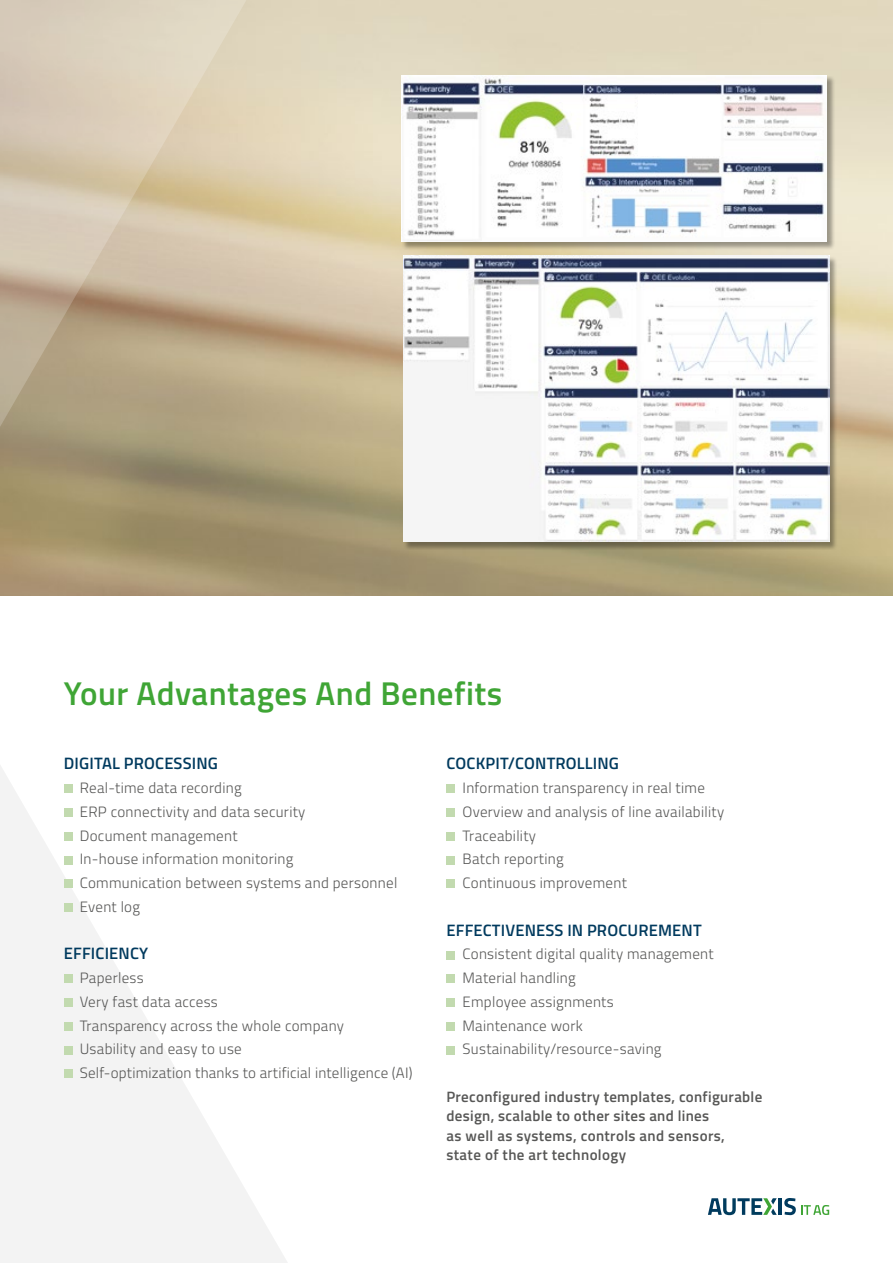
<style>
.page{position:relative;width:893px;height:1263px;background:#fff}
.page>*{position:absolute;margin:0;border:0;box-sizing:border-box;transform-origin:0 0}
.t1{font:600 33px "Titillium";letter-spacing:.015em;color:#3fa535}
.t2{font:600 16.5px "Titillium";letter-spacing:.01em;color:#003a5e}
.t3{font:300 15px/23.7px "Titillium";letter-spacing:.02em;color:#575756}
.t4{font:600 15px/19.5px "Titillium";letter-spacing:.02em;color:#575756}
</style>
<div class="page">
<img style="left:0;top:0;width:893px;height:595px">
<svg style="left:0;top:0;width:265px;height:430px"></svg>
<svg style="left:0;top:766px;width:287px;height:497px;fill:#f4f4f4"></svg>
<hr style="left:779px;top:1198px;width:3px;height:17px;background:#003a5e">
<svg style="left:784px;top:1198px;width:45px;height:17px"></svg>
<svg style="left:708px;top:1198px;width:69px;height:17px"></svg>
<div style="left:401px;top:76px;width:434px;height:175px;background:#000;opacity:.35"></div>
<img style="left:401px;top:75px;width:426px;height:167px">
<div style="left:404px;top:257px;width:434px;height:293px;background:#000;opacity:.35"></div>
<img style="left:404px;top:256px;width:425px;height:286px">
<div style="left:578px;top:411px;width:43px;height:6px;background:#fff"></div>
<div style="left:672px;top:411px;width:42px;height:6px;background:#fff"></div>
<div style="left:767px;top:411px;width:43px;height:6px;background:#fff"></div>
<div style="left:578px;top:488px;width:52px;height:6px;background:#fff"></div>
<div style="left:674px;top:488px;width:52px;height:6px;background:#fff"></div>
<div style="left:767px;top:488px;width:52px;height:6px;background:#fff"></div>
<div style="left:638px;top:96px;width:81px;height:60px;background:#fff"></div>
<div style="left:64px;top:784px;width:8px;height:9px;background:#c2daaf"></div>
<div style="left:64px;top:808px;width:8px;height:9px;background:#c2daaf"></div>
<div style="left:64px;top:832px;width:8px;height:8px;background:#c2daaf"></div>
<div style="left:64px;top:856px;width:8px;height:8px;background:#c2daaf"></div>
<div style="left:64px;top:879px;width:8px;height:9px;background:#c2daaf"></div>
<div style="left:64px;top:903px;width:8px;height:9px;background:#c2daaf"></div>
<div style="left:64px;top:974px;width:8px;height:9px;background:#c2daaf"></div>
<div style="left:64px;top:998px;width:8px;height:9px;background:#c2daaf"></div>
<div style="left:64px;top:1022px;width:8px;height:8px;background:#c2daaf"></div>
<div style="left:64px;top:1046px;width:8px;height:8px;background:#c2daaf"></div>
<div style="left:64px;top:1069px;width:8px;height:9px;background:#c2daaf"></div>
<div style="left:446px;top:784px;width:9px;height:9px;background:#c2daaf"></div>
<div style="left:446px;top:808px;width:9px;height:9px;background:#c2daaf"></div>
<div style="left:446px;top:832px;width:9px;height:8px;background:#c2daaf"></div>
<div style="left:446px;top:856px;width:9px;height:8px;background:#c2daaf"></div>
<div style="left:446px;top:879px;width:9px;height:9px;background:#c2daaf"></div>
<div style="left:446px;top:951px;width:9px;height:8px;background:#c2daaf"></div>
<div style="left:446px;top:974px;width:9px;height:9px;background:#c2daaf"></div>
<div style="left:446px;top:998px;width:9px;height:9px;background:#c2daaf"></div>
<div style="left:446px;top:1022px;width:9px;height:8px;background:#c2daaf"></div>
<div style="left:446px;top:1046px;width:9px;height:8px;background:#c2daaf"></div>
<h1 class="t1" style="left:64px;top:669px;width:440px">Your Advantages And Benefits</h1>
<p class="t2" style="left:64px;top:751px;width:156px">DIGITAL PROCESSING</p>
<p class="t3" style="left:80px;top:775px;width:319px">Real-time data recording<br>ERP connectivity and data security<br>Document management<br>In-house information monitoring<br>Communication between systems and personnel<br>Event log</p>
<p class="t2" style="left:64px;top:941px;width:86px">EFFICIENCY</p>
<p class="t3" style="left:80px;top:965px;width:334px">Paperless<br>Very fast data access<br>Transparency across the whole company<br>Usability and easy to use<br>Self-optimization thanks to artificial intelligence (AI)</p>
<p class="t2" style="left:447px;top:751px;width:174px">COCKPIT/CONTROLLING</p>
<p class="t3" style="left:462px;top:775px;width:263px">Information transparency in real time<br>Overview and analysis of line availability<br>Traceability<br>Batch reporting<br>Continuous improvement</p>
<p class="t2" style="left:447px;top:917px;width:257px">EFFECTIVENESS IN PROCUREMENT</p>
<p class="t3" style="left:462px;top:941px;width:253px">Consistent digital quality management<br>Material handling<br>Employee assignments<br>Maintenance work<br>Sustainability/resource-saving</p>
<p class="t4" style="left:446px;top:1086px;width:317px">Preconfigured industry templates, configurable design, scalable to other sites and lines<br>as well as systems, controls and sensors, state of the art technology</p>
</div>
